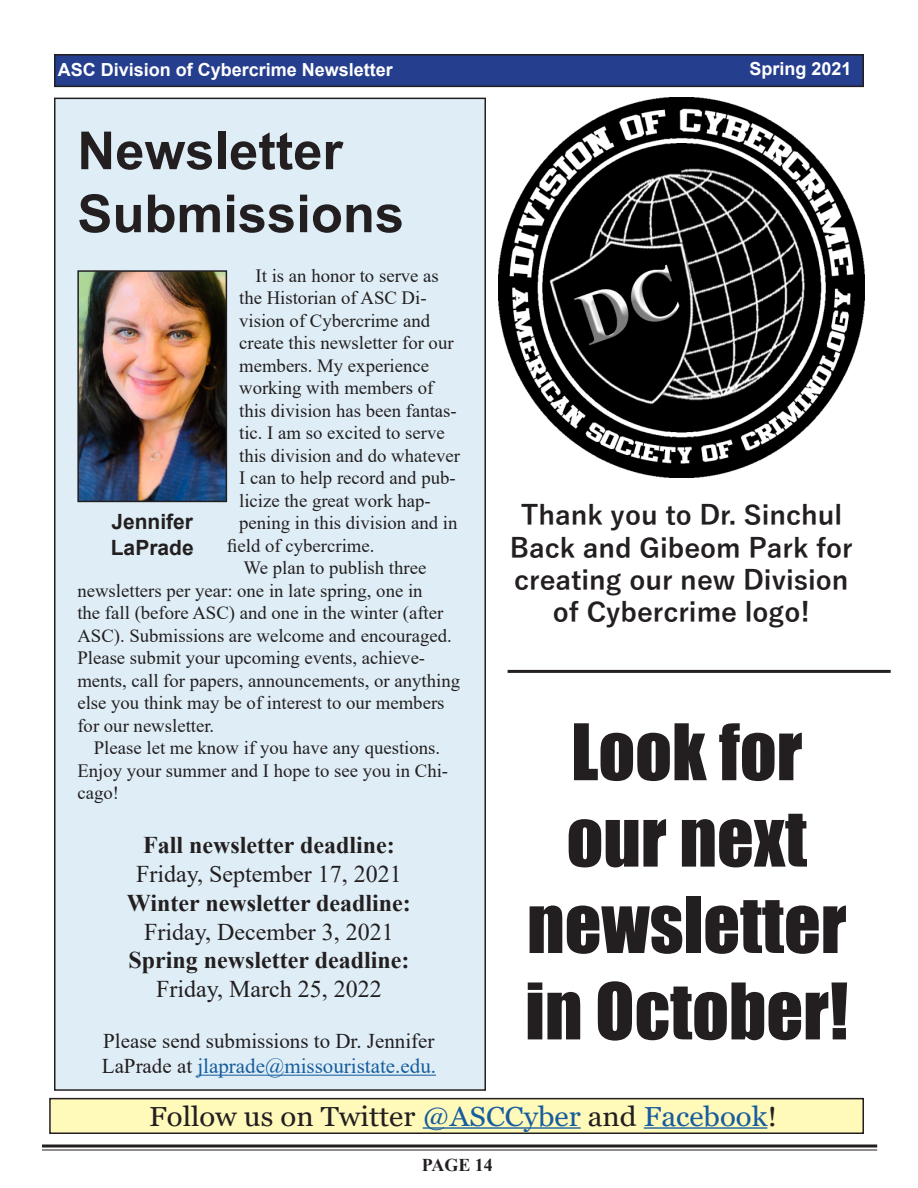
<style>
.page{position:relative;width:918px;height:1188px;background:#fff}
.page>*{position:absolute;margin:0;border:0;box-sizing:border-box;transform-origin:0 0}
.t1{font:72px/86.4px "Impact";color:#231f20;text-align:center}
.t2{font:700 52.5px "Arial";color:#231f20}
.t3{font:27.6px "Georgia";color:#231f20;scale:1.06 1}
.t4{font:700 27px/32.4px "Yu Gothic";color:#231f20;text-align:center}
.t5{font:700 24px "Times New Roman";color:#231f20}
.t6{font:24px "Times New Roman";color:#231f20}
.t7{font:21px/25.2px "Times New Roman";color:#231f20}
.t8{font:700 21px/25.2px "Arial";color:#231f20}
.t9{font:18.75px/22.5px "Times New Roman";color:#231f20}
.t10{font:700 18px "Arial";color:#fff}
.t11{font:700 18px "Times New Roman";color:#231f20}
.s1{color:#175d9e}
</style>
<div class="page">
<div style="left:55px;top:98px;width:430px;height:992px;background:#dfeef6"></div>
<div style="left:55px;top:55px;width:808px;height:31px;background:#253f8e"></div>
<div style="left:54px;top:54px;width:810px;height:33px;border:2px solid #231f20"></div>
<img style="left:80px;top:273px;width:144px;height:226px">
<div style="left:77px;top:270px;width:150px;height:232px;border:2px solid #231f20"></div>
<div style="left:50px;top:1099px;width:813px;height:34px;background:#fff9ba"></div>
<div style="left:49px;top:1098px;width:815px;height:36px;border:2px solid #231f20"></div>
<hr style="left:423px;top:1127px;width:158px;height:2px;background:#175d9e">
<hr style="left:644px;top:1127px;width:123px;height:2px;background:#175d9e">
<svg style="left:42px;top:1144px;width:835px;height:4px;background:#595657"></svg>
<hr style="left:42px;top:1149px;width:835px;height:2px;background:#231f20">
<hr style="left:197px;top:1075px;width:239px;height:1px;background:#175d9e">
<img style="left:499px;top:98px;width:365px;height:380px">
<hr style="left:508px;top:670px;width:383px;height:3px;background:#231f20">
<p class="t10" style="left:58px;top:57px;width:337px">ASC Division of Cybercrime Newsletter</p>
<p class="t10" style="left:749px;top:56px;width:104px">Spring 2021</p>
<p class="t2" style="left:77px;top:114px;width:267px">Newsletter</p>
<p class="t2" style="left:77px;top:177px;width:328px">Submissions</p>
<p class="t9" style="left:256px;top:264px;width:185px">It is an honor to serve as</p>
<p class="t9" style="left:239px;top:286px;width:189px">the Historian of ASC Di-</p>
<p class="t9" style="left:239px;top:309px;width:193px">vision of Cybercrime and</p>
<p class="t9" style="left:239px;top:331px;width:216px">create this newsletter for our</p>
<p class="t9" style="left:239px;top:354px;width:192px">members. My experience</p>
<p class="t9" style="left:239px;top:376px;width:196px">working with members of</p>
<p class="t9" style="left:239px;top:399px;width:219px">this division has been fantas-</p>
<p class="t9" style="left:239px;top:421px;width:207px">tic. I am so excited to serve</p>
<p class="t9" style="left:239px;top:444px;width:222px">this division and do whatever</p>
<p class="t9" style="left:239px;top:466px;width:218px">I can to help record and pub-</p>
<p class="t9" style="left:239px;top:489px;width:193px">licize the great work hap-</p>
<p class="t9" style="left:239px;top:511px;width:220px">pening in this division and in</p>
<p class="t9" style="left:227px;top:534px;width:149px">field of cybercrime.</p>
<p class="t9" style="left:77px;top:556px;width:384px;text-indent:166px">We plan to publish three newsletters per year: one in late spring, one in<br>the fall (before ASC) and one in the winter (after ASC). Submissions are welcome and encouraged.<br>Please submit your upcoming events, achieve&shy;ments, call for papers, announcements, or anything else you think may be of interest to our members for our newsletter.</p>
<p class="t9" style="left:77px;top:736px;width:372px;text-indent:16px">Please let me know if you have any questions.<br>Enjoy your summer and I hope to see you in Chi&shy;cago!</p>
<p class="t5" style="left:143px;top:828px;width:253px">Fall newsletter deadline:</p>
<p class="t6" style="left:136px;top:857px;width:267px">Friday, September 17, 2021</p>
<p class="t5" style="left:127px;top:886px;width:285px">Winter newsletter deadline:</p>
<p class="t6" style="left:144px;top:915px;width:251px">Friday, December 3, 2021</p>
<p class="t5" style="left:129px;top:943px;width:282px">Spring newsletter deadline:</p>
<p class="t6" style="left:156px;top:972px;width:227px">Friday, March 25, 2022</p>
<p class="t7" style="left:102px;top:1027px;width:336px">Please send submissions to Dr. Jennifer<br>LaPrade at <span class="s1">jlaprade@missouristate.edu.</span></p>
<p class="t8" style="left:111px;top:510px;width:84px">Jennifer<br>LaPrade</p>
<p class="t4" style="left:510px;top:500px;width:344px">Thank you to Dr. Sinchul<br>Back and Gibeom Park for creating our new Division of Cybercrime logo!</p>
<p class="t1" style="left:525px;top:707px;width:325px">Look for our next newsletter in October!</p>
<p class="t3" style="left:149px;top:1099px;width:594px">Follow us on Twitter <span class="s1">@ASCCyber</span> and <span class="s1">Facebook</span>!</p>
<p class="t11" style="left:422px;top:1152px;width:73px">PAGE 14</p>
</div>
